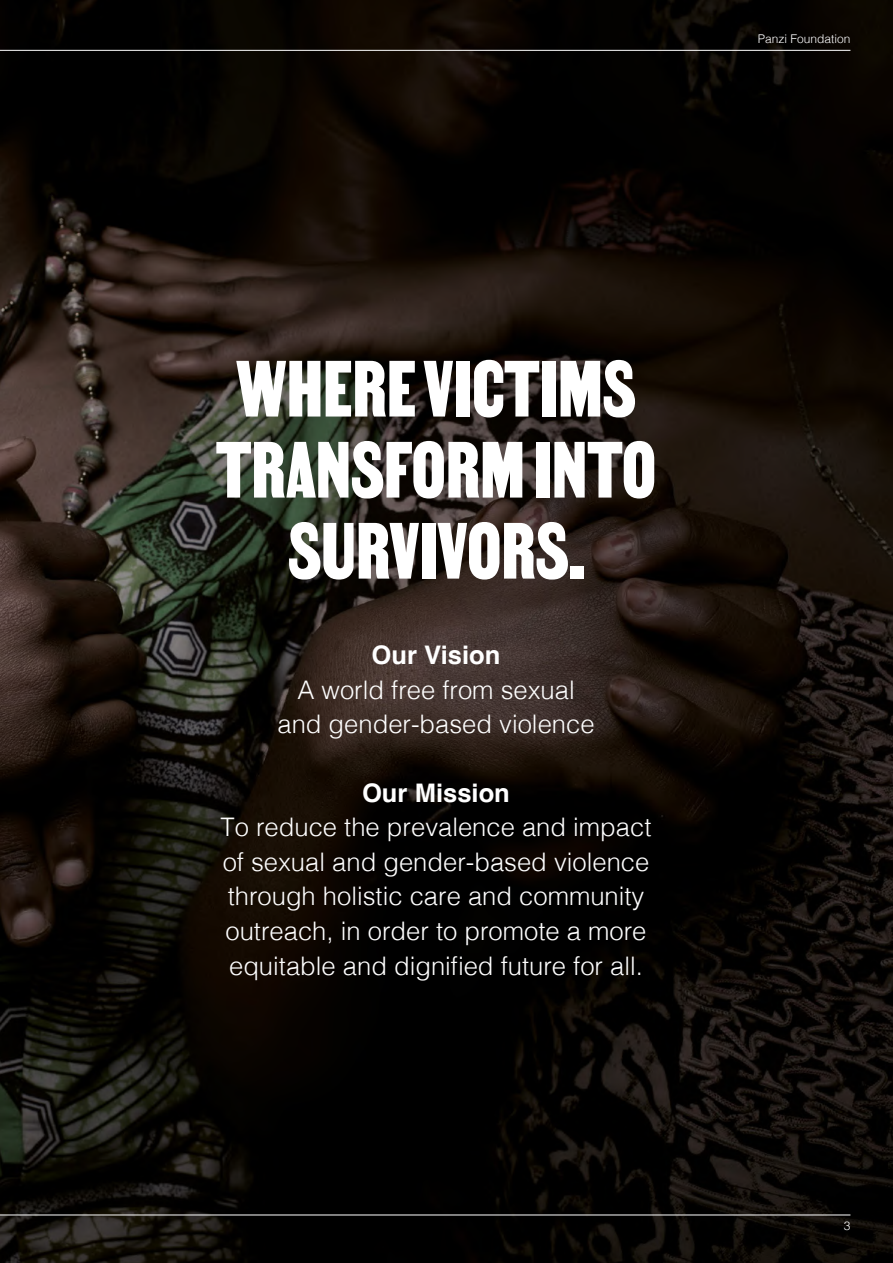
<style>
.page{position:relative;width:893px;height:1263px;background:#fff}
.page>*{position:absolute;margin:0;border:0;box-sizing:border-box;transform-origin:0 0}
.t1{font:96px/81px "MARTIN";color:#fff;text-align:center}
.t2{font:300 25.65px/34.5px "Helvetica";color:#fff;text-align:center}
.t3{font:700 25.65px "Helvetica";color:#fff}
.t4{font:300 12px "Helvetica";color:#fff}
</style>
<div class="page">
<img style="left:0;top:0;width:893px;height:1263px">
<hr style="left:0;top:1215px;width:850px;height:1px;background:#fff">
<hr style="left:0;top:50px;width:850px;height:1px;background:#fff">
<p class="t4" style="left:758px;top:28px;width:94px">Panzi Foundation</p>
<h1 class="t1" style="left:216px;top:347px;width:442px">WHERE VICTIMS<br>TRANSFORM INTO<br>SURVIVORS.</h1>
<p class="t3" style="left:372px;top:639px;width:130px">Our Vision</p>
<p class="t2" style="left:277px;top:670px;width:319px">A world free from sexual and gender-based violence</p>
<p class="t3" style="left:362px;top:777px;width:149px">Our Mission</p>
<p class="t2" style="left:221px;top:808px;width:432px;text-align:left">To reduce the prevalence and impact of sexual and gender-based violence through holistic care and community outreach, in order to promote a more equitable and dignified future for all.</p>
<p class="t4" style="left:844px;top:1216px;width:8px">3</p>
</div>
